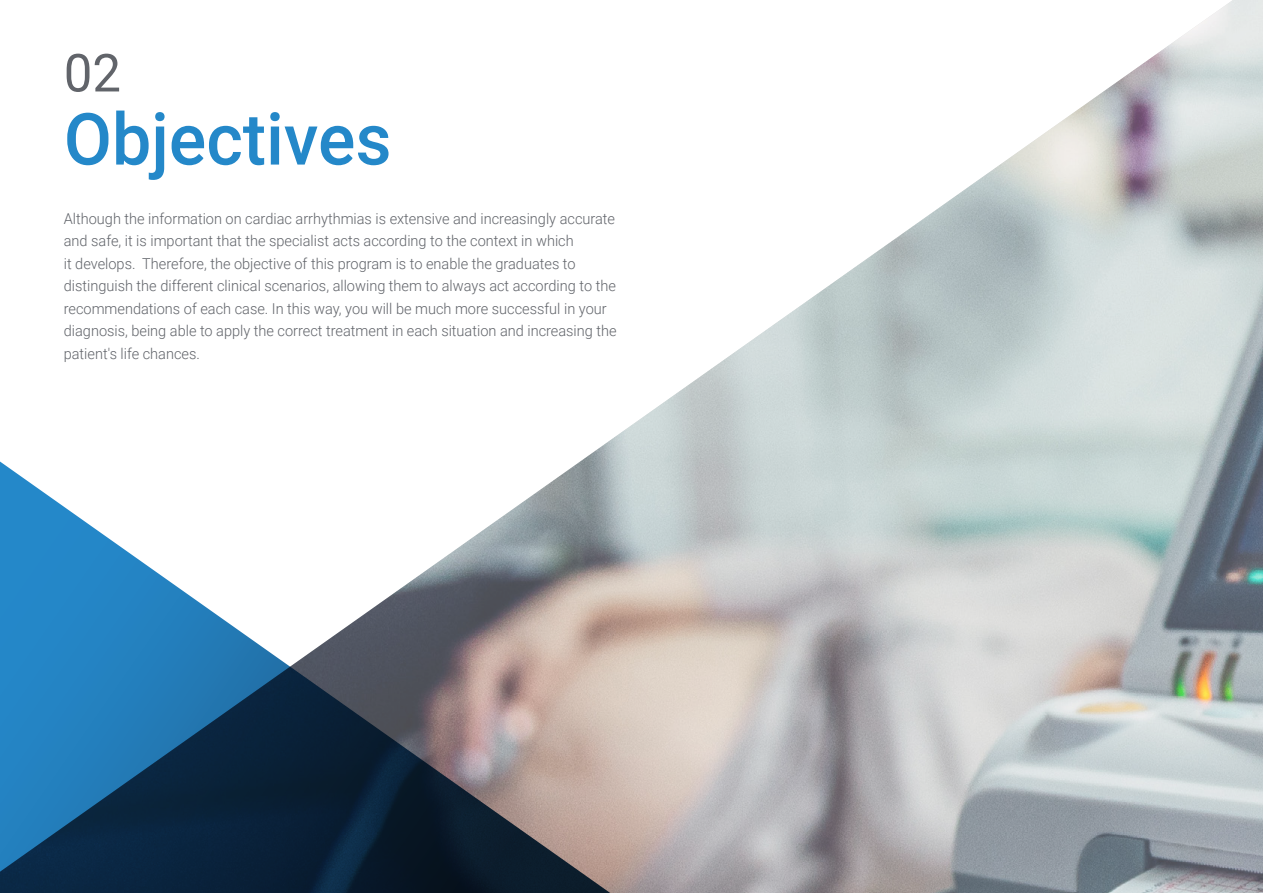
<style>
.page{position:relative;width:1263px;height:893px;background:#fff}
.page>*{position:absolute;margin:0;border:0;box-sizing:border-box;transform-origin:0 0}
.t1{font:500 72px "Roboto";color:#2488c9}
.t2{font:52.5px "Roboto";color:#61646a}
.t3{font:300 15px/22.5px "Roboto";color:#61646a}
</style>
<div class="page">
<img style="left:602px;top:0;width:661px;height:893px">
<svg style="left:0;top:446px;width:640px;height:447px"></svg>
<h2 class="t2" style="left:64px;top:36px;width:59px">02</h2>
<h1 class="t1" style="left:64px;top:89px;width:329px">Objectives</h1>
<p class="t3" style="left:64px;top:207px;width:554px">Although the information on cardiac arrhythmias is extensive and increasingly accurate and safe, it is important that the specialist acts according to the context in which<br>it develops. Therefore, the objective of this program is to enable the graduates to distinguish the different clinical scenarios, allowing them to always act according to the recommendations of each case. In this way, you will be much more successful in your diagnosis, being able to apply the correct treatment in each situation and increasing the patient's life chances.</p>
</div>
